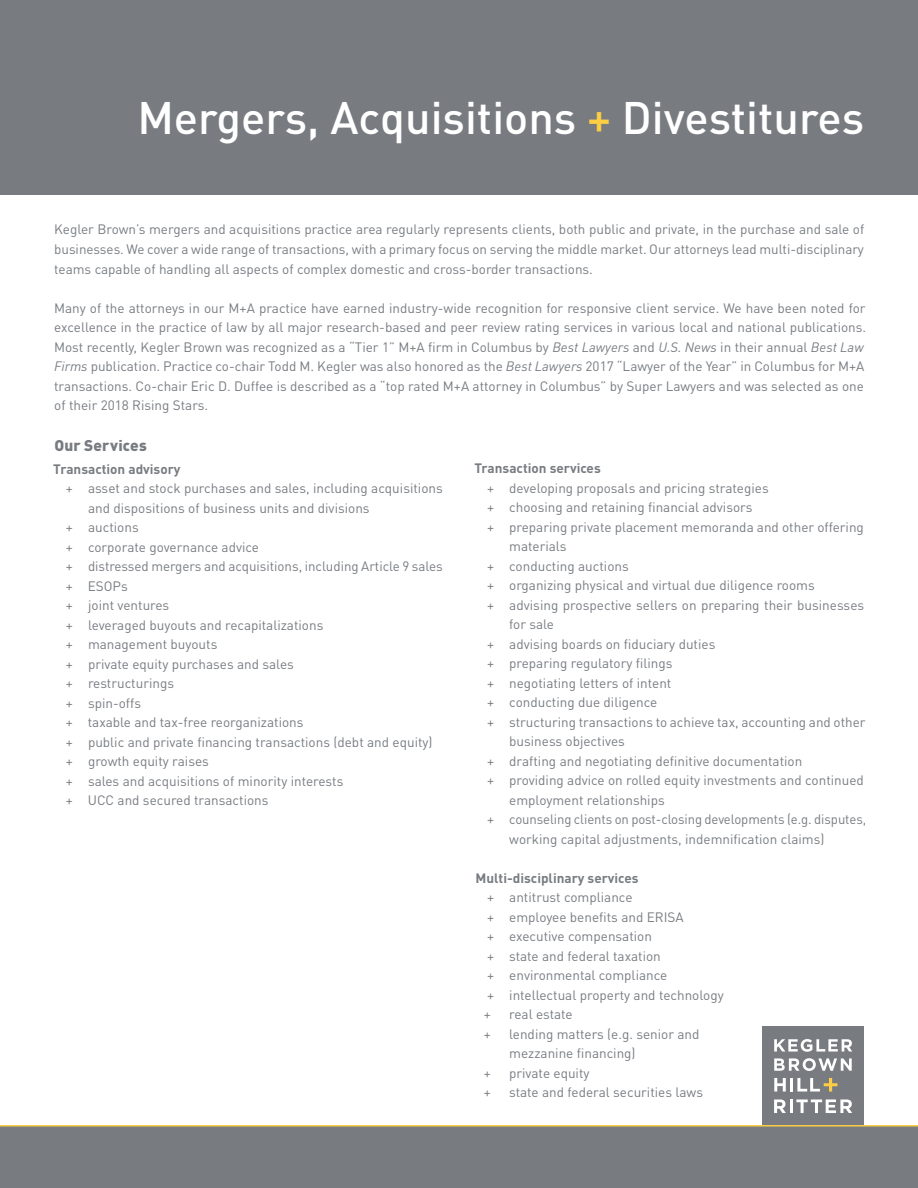
<style>
.page{position:relative;width:918px;height:1188px;background:#fff}
.page>*{position:absolute;margin:0;border:0;box-sizing:border-box;transform-origin:0 0}
.t1{font:500 45px "DIN Pro";color:#fff}
.t2{font:900 15.3px "DIN Pro";letter-spacing:.01em;color:#787c81}
.t3{font:13.5px/19.5px "DIN Pro";color:#787c81}
.t4{font:700 13.5px "DIN Pro";color:#787c81}
.s1{color:#fdce43}
.s2{font-style:italic}
</style>
<div class="page">
<div style="left:0;top:0;width:918px;height:194px;background:#787c81"></div>
<div style="left:0;top:1125px;width:918px;height:63px;background:#787c81"></div>
<div style="left:762px;top:1026px;width:102px;height:99px;background:#787c81"></div>
<hr style="left:790px;top:1099px;width:3px;height:14px;background:#fff">
<svg style="left:774px;top:1039px;width:78px;height:13px"></svg>
<svg style="left:774px;top:1099px;width:12px;height:14px"></svg>
<svg style="left:796px;top:1099px;width:56px;height:14px"></svg>
<svg style="left:774px;top:1058px;width:78px;height:13px"></svg>
<svg style="left:774px;top:1078px;width:12px;height:14px"></svg>
<hr style="left:790px;top:1078px;width:3px;height:14px;background:#fff">
<svg style="left:797px;top:1078px;width:40px;height:14px"></svg>
<hr style="left:0;top:1125px;width:918px;height:2px;background:#fdce43">
<h1 class="t1" style="left:137px;top:87px;width:728px">Mergers, Acquisitions <span class="s1">+</span> Divestitures</h1>
<p class="t3" style="left:54px;top:219px;width:812px;text-align:justify">Kegler Brown’s mergers and acquisitions practice area regularly represents clients, both public and private, in the purchase and sale of businesses. We cover a wide range of transactions, with a primary focus on serving the middle market. Our attorneys lead multi-disciplinary teams capable of handling all aspects of complex domestic and cross-border transactions.</p>
<p class="t3" style="left:54px;top:297px;width:814px">Many of the attorneys in our M+A practice have earned industry-wide recognition for responsive client service. We have been noted for excellence in the practice of law by all major research-based and peer review rating services in various local and national publications.<br>Most recently, Kegler Brown was recognized as a “Tier 1” M+A firm in Columbus by <span class="s2">Best Lawyers</span> and <span class="s2">U.S. News</span> in their annual <span class="s2">Best Law Firms</span> publication. Practice co-chair Todd M. Kegler was also honored as the <span class="s2">Best Lawyers</span> 2017 “Lawyer of the Year” in Columbus for M+A transactions. Co-chair Eric D. Duffee is described as a “top rated M+A attorney in Columbus” by Super Lawyers and was selected as one of their 2018 Rising Stars.</p>
<p class="t2" style="left:54px;top:435px;width:94px">Our Services</p>
<p class="t4" style="left:53px;top:460px;width:129px">Transaction advisory</p>
<p class="t3" style="left:66px;top:478px;width:378px">+ asset and stock purchases and sales, including acquisitions</p>
<p class="t3" style="left:88px;top:498px;width:283px">and dispositions of business units and divisions</p>
<p class="t3" style="left:66px;top:517px;width:74px">+ auctions</p>
<p class="t3" style="left:66px;top:537px;width:195px">+ corporate governance advice</p>
<p class="t3" style="left:66px;top:556px;width:378px">+ distressed mergers and acquisitions, including Article 9 sales</p>
<p class="t3" style="left:66px;top:576px;width:63px">+ ESOPs</p>
<p class="t3" style="left:66px;top:595px;width:105px">+ joint ventures</p>
<p class="t3" style="left:66px;top:615px;width:259px">+ leveraged buyouts and recapitalizations</p>
<p class="t3" style="left:66px;top:634px;width:153px">+ management buyouts</p>
<p class="t3" style="left:66px;top:654px;width:229px">+ private equity purchases and sales</p>
<p class="t3" style="left:66px;top:673px;width:110px">+ restructurings</p>
<p class="t3" style="left:66px;top:693px;width:77px">+ spin-offs</p>
<p class="t3" style="left:66px;top:712px;width:239px">+ taxable and tax-free reorganizations</p>
<p class="t3" style="left:66px;top:732px;width:368px">+ public and private financing transactions (debt and equity)</p>
<p class="t3" style="left:66px;top:751px;width:144px">+ growth equity raises</p>
<p class="t3" style="left:66px;top:771px;width:279px">+ sales and acquisitions of minority interests</p>
<p class="t3" style="left:66px;top:790px;width:204px">+ UCC and secured transactions</p>
<p class="t4" style="left:474px;top:459px;width:128px">Transaction services</p>
<p class="t3" style="left:487px;top:477px;width:283px">+ developing proposals and pricing strategies</p>
<p class="t3" style="left:487px;top:497px;width:267px">+ choosing and retaining financial advisors</p>
<p class="t3" style="left:487px;top:516px;width:378px">+ preparing private placement memoranda and other offering</p>
<p class="t3" style="left:509px;top:536px;width:59px">materials</p>
<p class="t3" style="left:487px;top:555px;width:143px">+ conducting auctions</p>
<p class="t3" style="left:487px;top:575px;width:329px">+ organizing physical and virtual due diligence rooms</p>
<p class="t3" style="left:487px;top:595px;width:379px">+ advising prospective sellers on preparing their businesses</p>
<p class="t3" style="left:509px;top:614px;width:46px">for sale</p>
<p class="t3" style="left:487px;top:634px;width:230px">+ advising boards on fiduciary duties</p>
<p class="t3" style="left:487px;top:653px;width:187px">+ preparing regulatory filings</p>
<p class="t3" style="left:487px;top:673px;width:186px">+ negotiating letters of intent</p>
<p class="t3" style="left:487px;top:692px;width:172px">+ conducting due diligence</p>
<p class="t3" style="left:487px;top:712px;width:380px">+ structuring transactions to achieve tax, accounting and other</p>
<p class="t3" style="left:509px;top:731px;width:117px">business objectives</p>
<p class="t3" style="left:487px;top:751px;width:317px">+ drafting and negotiating definitive documentation</p>
<p class="t3" style="left:487px;top:770px;width:378px">+ providing advice on rolled equity investments and continued</p>
<p class="t3" style="left:509px;top:790px;width:157px">employment relationships</p>
<p class="t3" style="left:487px;top:809px;width:381px">+ counseling clients on post-closing developments (e.g. disputes,</p>
<p class="t3" style="left:509px;top:829px;width:317px">working capital adjustments, indemnification claims)</p>
<p class="t4" style="left:476px;top:869px;width:165px">Multi-disciplinary services</p>
<p class="t3" style="left:484px;top:887px;width:241px">+ antitrust compliance<br>+ employee benefits and ERISA<br>+ executive compensation<br>+ state and federal taxation<br>+ environmental compliance<br>+ intellectual property and technology +</p>
<p class="t3" style="left:509px;top:1004px;width:65px">real estate</p>
<p class="t3" style="left:484px;top:1024px;width:9px">+</p>
<p class="t3" style="left:509px;top:1024px;width:192px">lending matters (e.g. senior and mezzanine financing)</p>
<p class="t3" style="left:484px;top:1063px;width:9px">+</p>
<p class="t3" style="left:509px;top:1063px;width:82px">private equity</p>
<p class="t3" style="left:484px;top:1082px;width:9px">+</p>
<p class="t3" style="left:509px;top:1082px;width:195px">state and federal securities laws</p>
</div>
